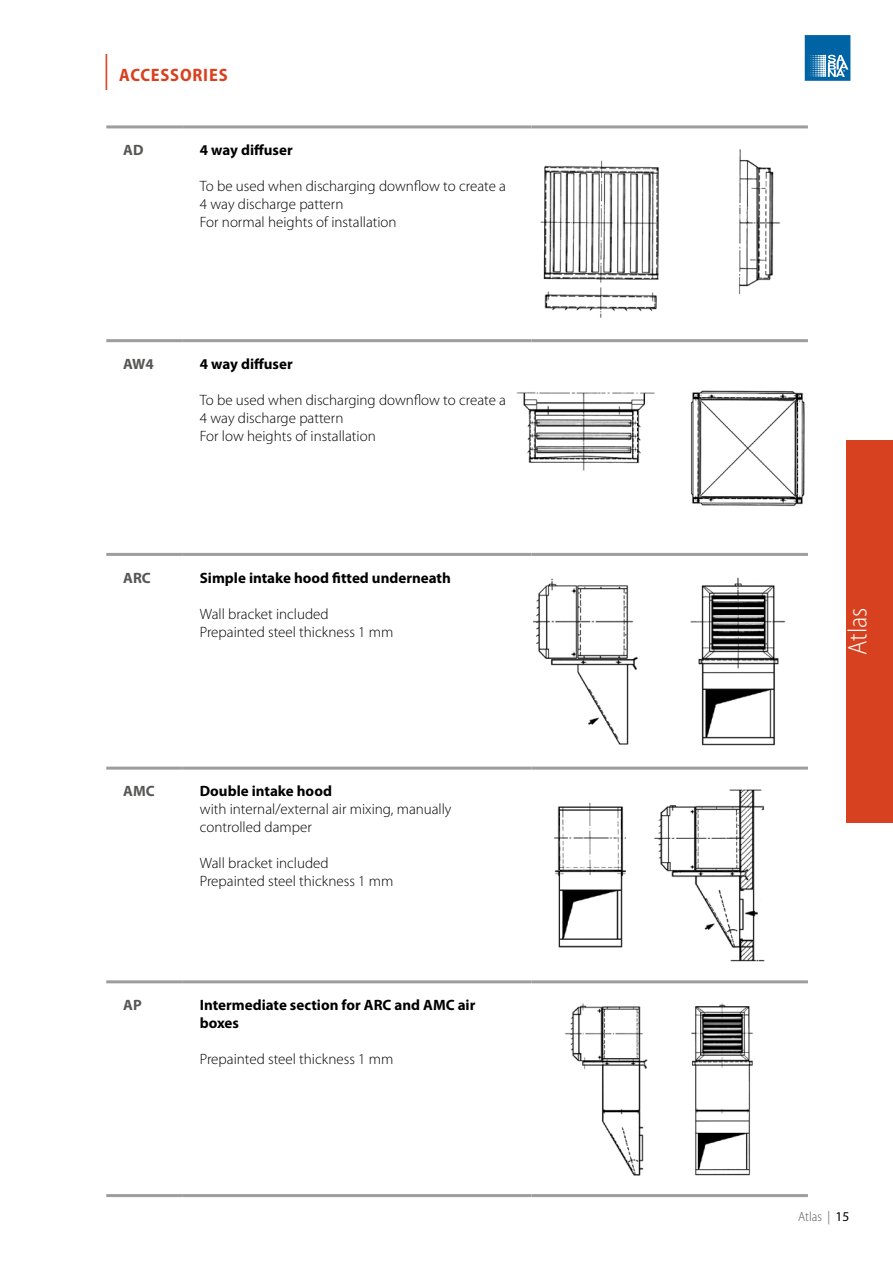
<style>
.page{position:relative;width:893px;height:1263px;background:#fff}
.page>*{position:absolute;margin:0;border:0;box-sizing:border-box;transform-origin:0 0}
.t1{font:300 semi-condensed 27px "Myriad Pro";color:#fff}
.t2{font:700 semi-condensed 18px "Myriad Pro";letter-spacing:.045em;color:#d8411f}
.t3{font:300 15px/18px "Myriad Pro";color:#000}
.t4{font:700 15px/18px "Myriad Pro";color:#000}
.t5{font:700 15px "Myriad Pro";color:#575756}
.t6{font:300 semi-condensed 13.5px "Myriad Pro";color:#575756}
.s1{font-weight:300;font-size:36px}
.s2{font-weight:400;font-stretch:normal;color:#000}
</style>
<div class="page">
<div style="left:846px;top:440px;width:47px;height:383px;background:#d8411f"></div>
<hr style="left:106px;top:980px;width:77px;height:3px;background:#9d9d9c">
<hr style="left:183px;top:980px;width:348px;height:3px;background:#9d9d9c">
<hr style="left:531px;top:980px;width:277px;height:3px;background:#9d9d9c">
<hr style="left:106px;top:1194px;width:77px;height:3px;background:#9d9d9c">
<hr style="left:183px;top:1194px;width:348px;height:3px;background:#9d9d9c">
<hr style="left:531px;top:1194px;width:277px;height:3px;background:#9d9d9c">
<hr style="left:106px;top:125px;width:77px;height:3px;background:#9d9d9c">
<hr style="left:183px;top:125px;width:348px;height:3px;background:#9d9d9c">
<hr style="left:531px;top:125px;width:277px;height:3px;background:#9d9d9c">
<hr style="left:106px;top:339px;width:77px;height:3px;background:#9d9d9c">
<hr style="left:183px;top:339px;width:348px;height:3px;background:#9d9d9c">
<hr style="left:531px;top:339px;width:277px;height:3px;background:#9d9d9c">
<hr style="left:106px;top:553px;width:77px;height:3px;background:#9d9d9c">
<hr style="left:183px;top:553px;width:348px;height:3px;background:#9d9d9c">
<hr style="left:531px;top:553px;width:277px;height:3px;background:#9d9d9c">
<hr style="left:106px;top:767px;width:77px;height:3px;background:#9d9d9c">
<hr style="left:183px;top:767px;width:348px;height:3px;background:#9d9d9c">
<hr style="left:531px;top:767px;width:277px;height:3px;background:#9d9d9c">
<img style="left:540px;top:149px;width:241px;height:169px">
<img style="left:517px;top:390px;width:288px;height:116px">
<img style="left:533px;top:577px;width:253px;height:169px">
<img style="left:554px;top:789px;width:211px;height:173px">
<img style="left:564px;top:1003px;width:189px;height:173px">
<svg style="left:805px;top:35px;width:45px;height:46px;background:#2f80b4"></svg>
<p class="t2" style="left:103px;top:63px;width:126px"><span class="s1">|</span> ACCESSORIES</p>
<p class="t5" style="left:123px;top:140px;width:22px">AD</p>
<p class="t4" style="left:200px;top:141px;width:94px">4 way diffuser</p>
<p class="t3" style="left:200px;top:177px;width:308px">To be used when discharging downflow to create a<br>4 way discharge pattern<br>For normal heights of installation</p>
<p class="t5" style="left:123px;top:354px;width:32px">AW4</p>
<p class="t4" style="left:200px;top:354px;width:94px">4 way diffuser</p>
<p class="t3" style="left:200px;top:391px;width:308px">To be used when discharging downflow to create a<br>4 way discharge pattern<br>For low heights of installation</p>
<p class="t5" style="left:123px;top:568px;width:29px">ARC</p>
<p class="t4" style="left:200px;top:568px;width:252px">Simple intake hood fitted underneath</p>
<p class="t3" style="left:200px;top:604px;width:195px">Wall bracket included<br>Prepainted steel thickness 1 mm</p>
<p class="t5" style="left:123px;top:781px;width:33px">AMC</p>
<p class="t4" style="left:200px;top:782px;width:134px">Double intake hood</p>
<p class="t3" style="left:200px;top:800px;width:253px">with internal/external air mixing, manually controlled damper</p>
<p class="t3" style="left:200px;top:854px;width:195px">Wall bracket included<br>Prepainted steel thickness 1 mm</p>
<p class="t5" style="left:123px;top:995px;width:20px">AP</p>
<p class="t4" style="left:200px;top:995px;width:277px">Intermediate section for ARC and AMC air boxes</p>
<p class="t3" style="left:200px;top:1050px;width:195px">Prepainted steel thickness 1 mm</p>
<h1 class="t1" style="left:841px;top:655px;width:49px;rotate:-90deg">Atlas</h1>
<p class="t6" style="left:798px;top:1208px;width:53px">Atlas | <span class="s2">15</span></p>
</div>
